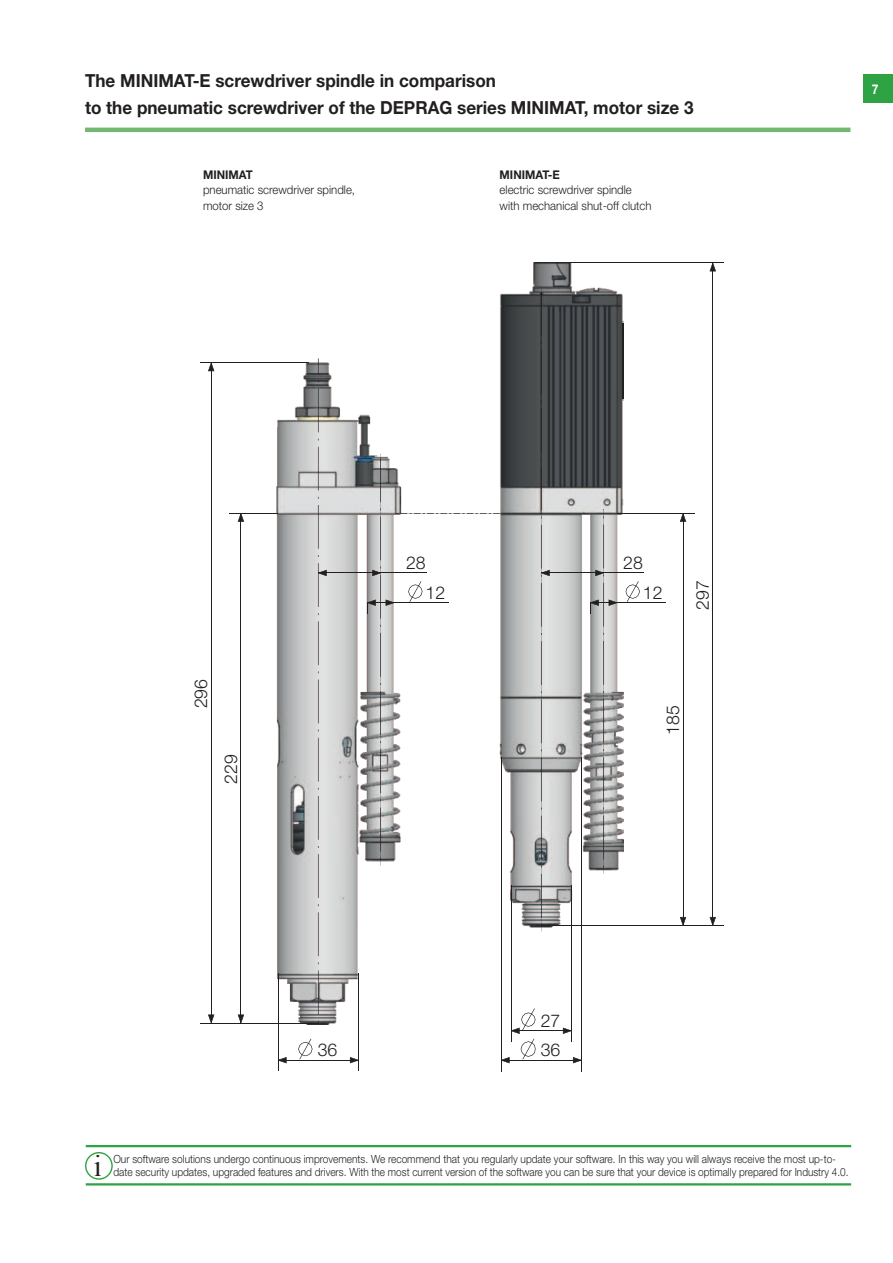
<style>
.page{position:relative;width:893px;height:1263px;background:#fff}
.page>*{position:absolute;margin:0;border:0;box-sizing:border-box;transform-origin:0 0}
.t1{font:30px "Times New Roman";color:#231f20;scale:.95 1}
.t2{font:700 18px/27px "Helvetica Neue LT Std";color:#231f20;scale:.95 1}
.t3{font:300 17.7px "Helvetica Neue LT Std";color:#231f20}
.t4{font:700 13.5px "Helvetica Neue LT Std";color:#fff;scale:.9 1}
.t5{font:300 12px/15.6px "Helvetica Neue LT Std";color:#231f20;scale:.95 1}
.t6{font:700 12px "Helvetica Neue LT Std";color:#231f20;scale:.95 1}
.t7{font:300 11.25px "Helvetica Neue LT Std";color:#231f20;scale:.9 1}
</style>
<div class="page">
<div style="left:863px;top:74px;width:30px;height:29px;background:#2da343"></div>
<img style="left:276px;top:262px;width:348px;height:762px">
<svg style="left:396px;top:513px;width:104px;height:1px"></svg>
<svg style="left:318px;top:358px;width:1px;height:16px"></svg>
<hr style="left:318px;top:389px;width:1px;height:43px;background:#231f20">
<hr style="left:318px;top:447px;width:1px;height:44px;background:#231f20">
<hr style="left:318px;top:505px;width:1px;height:44px;background:#231f20">
<hr style="left:318px;top:563px;width:1px;height:44px;background:#231f20">
<hr style="left:318px;top:621px;width:1px;height:44px;background:#231f20">
<hr style="left:318px;top:679px;width:1px;height:44px;background:#231f20">
<hr style="left:318px;top:738px;width:1px;height:43px;background:#231f20">
<hr style="left:318px;top:796px;width:1px;height:44px;background:#231f20">
<hr style="left:318px;top:854px;width:1px;height:44px;background:#231f20">
<hr style="left:318px;top:912px;width:1px;height:44px;background:#231f20">
<hr style="left:318px;top:970px;width:1px;height:44px;background:#231f20">
<hr style="left:380px;top:458px;width:1px;height:44px;background:#231f20">
<hr style="left:380px;top:516px;width:1px;height:44px;background:#231f20">
<hr style="left:380px;top:575px;width:1px;height:43px;background:#231f20">
<hr style="left:380px;top:633px;width:1px;height:44px;background:#231f20">
<hr style="left:380px;top:691px;width:1px;height:44px;background:#231f20">
<hr style="left:380px;top:749px;width:1px;height:44px;background:#231f20">
<hr style="left:380px;top:807px;width:1px;height:44px;background:#231f20">
<hr style="left:541px;top:292px;width:1px;height:44px;background:#231f20">
<hr style="left:541px;top:350px;width:1px;height:44px;background:#231f20">
<hr style="left:541px;top:408px;width:1px;height:44px;background:#231f20">
<hr style="left:541px;top:467px;width:1px;height:43px;background:#231f20">
<hr style="left:541px;top:525px;width:1px;height:44px;background:#231f20">
<hr style="left:541px;top:583px;width:1px;height:44px;background:#231f20">
<hr style="left:541px;top:641px;width:1px;height:44px;background:#231f20">
<hr style="left:541px;top:699px;width:1px;height:44px;background:#231f20">
<hr style="left:541px;top:758px;width:1px;height:43px;background:#231f20">
<hr style="left:541px;top:816px;width:1px;height:43px;background:#231f20">
<hr style="left:541px;top:874px;width:1px;height:44px;background:#231f20">
<hr style="left:603px;top:524px;width:1px;height:44px;background:#231f20">
<hr style="left:603px;top:583px;width:1px;height:43px;background:#231f20">
<hr style="left:603px;top:641px;width:1px;height:44px;background:#231f20">
<hr style="left:603px;top:699px;width:1px;height:44px;background:#231f20">
<hr style="left:603px;top:757px;width:1px;height:44px;background:#231f20">
<hr style="left:603px;top:815px;width:1px;height:44px;background:#231f20">
<hr style="left:622px;top:323px;width:1px;height:75px;background:#231f20">
<svg style="left:298px;top:1038px;width:15px;height:21px"></svg>
<svg style="left:279px;top:1057px;width:8px;height:6px"></svg>
<svg style="left:350px;top:1057px;width:8px;height:6px"></svg>
<svg style="left:408px;top:581px;width:15px;height:21px"></svg>
<svg style="left:386px;top:599px;width:8px;height:7px"></svg>
<svg style="left:573px;top:1057px;width:8px;height:6px"></svg>
<svg style="left:502px;top:1008px;width:34px;height:55px"></svg>
<svg style="left:563px;top:1027px;width:8px;height:7px"></svg>
<svg style="left:626px;top:581px;width:14px;height:21px"></svg>
<svg style="left:609px;top:599px;width:8px;height:7px"></svg>
<svg style="left:680px;top:514px;width:6px;height:8px"></svg>
<svg style="left:680px;top:917px;width:6px;height:8px"></svg>
<svg style="left:710px;top:264px;width:6px;height:7px"></svg>
<svg style="left:710px;top:917px;width:6px;height:8px"></svg>
<svg style="left:238px;top:514px;width:6px;height:8px"></svg>
<svg style="left:238px;top:1014px;width:6px;height:9px"></svg>
<svg style="left:208px;top:363px;width:6px;height:8px"></svg>
<svg style="left:208px;top:1014px;width:6px;height:9px"></svg>
<svg style="left:318px;top:570px;width:9px;height:6px"></svg>
<svg style="left:372px;top:567px;width:9px;height:9px"></svg>
<svg style="left:541px;top:570px;width:9px;height:7px"></svg>
<svg style="left:595px;top:570px;width:9px;height:6px"></svg>
<hr style="left:278px;top:1060px;width:80px;height:1px;background:#231f20">
<hr style="left:501px;top:1060px;width:80px;height:1px;background:#231f20">
<hr style="left:511px;top:1030px;width:60px;height:1px;background:#231f20">
<hr style="left:200px;top:1023px;width:118px;height:1px;background:#231f20">
<hr style="left:542px;top:925px;width:182px;height:1px;background:#231f20">
<hr style="left:211px;top:363px;width:1px;height:660px;background:#231f20">
<hr style="left:241px;top:513px;width:1px;height:510px;background:#231f20">
<hr style="left:278px;top:973px;width:1px;height:98px;background:#231f20">
<hr style="left:358px;top:973px;width:1px;height:98px;background:#231f20">
<svg style="left:367px;top:599px;width:9px;height:15px"></svg>
<hr style="left:367px;top:602px;width:82px;height:1px;background:#231f20">
<hr style="left:590px;top:602px;width:76px;height:1px;background:#231f20">
<hr style="left:501px;top:757px;width:1px;height:314px;background:#231f20">
<hr style="left:511px;top:885px;width:1px;height:157px;background:#231f20">
<hr style="left:318px;top:573px;width:109px;height:1px;background:#231f20">
<hr style="left:541px;top:573px;width:103px;height:1px;background:#231f20">
<hr style="left:230px;top:513px;width:48px;height:1px;background:#231f20">
<hr style="left:617px;top:513px;width:77px;height:1px;background:#231f20">
<hr style="left:571px;top:885px;width:1px;height:157px;background:#231f20">
<hr style="left:581px;top:757px;width:1px;height:314px;background:#231f20">
<svg style="left:590px;top:599px;width:9px;height:15px"></svg>
<hr style="left:683px;top:513px;width:1px;height:412px;background:#231f20">
<hr style="left:712px;top:263px;width:1px;height:662px;background:#231f20">
<hr style="left:200px;top:362px;width:108px;height:1px;background:#231f20">
<hr style="left:569px;top:263px;width:155px;height:1px;background:#231f20">
<hr style="left:85px;top:128px;width:765px;height:4px;background:#73b870">
<hr style="left:86px;top:1145px;width:765px;height:2px;background:#2da343">
<hr style="left:86px;top:1183px;width:765px;height:2px;background:#2da343">
<div style="left:85px;top:1152px;width:28px;height:28px;border:1px solid #2da343;border-radius:50%"></div>
<h2 class="t2" style="left:85px;top:67px;width:642px">The MINIMAT-E screwdriver spindle in comparison<br>to the pneumatic screwdriver of the DEPRAG series MINIMAT, motor size 3</h2>
<p class="t6" style="left:203px;top:167px;width:54px">MINIMAT</p>
<p class="t5" style="left:203px;top:182px;width:162px">pneumatic screwdriver spindle, motor size 3</p>
<p class="t6" style="left:500px;top:167px;width:65px">MINIMAT-E</p>
<p class="t5" style="left:500px;top:182px;width:162px">electric screwdriver spindle with mechanical shut-off clutch</p>
<p class="t4" style="left:872px;top:81px;width:9px">7</p>
<h3 class="t3" style="left:190px;top:708px;width:31px;rotate:-90deg">296</h3>
<h3 class="t3" style="left:220px;top:784px;width:31px;rotate:-90deg">229</h3>
<h3 class="t3" style="left:406px;top:552px;width:21px">28</h3>
<h3 class="t3" style="left:623px;top:552px;width:21px">28</h3>
<h3 class="t3" style="left:426px;top:582px;width:21px">12</h3>
<h3 class="t3" style="left:643px;top:582px;width:21px">12</h3>
<h3 class="t3" style="left:692px;top:610px;width:31px;rotate:-90deg">297</h3>
<h3 class="t3" style="left:662px;top:735px;width:31px;rotate:-90deg">185</h3>
<h3 class="t3" style="left:318px;top:1039px;width:21px">36</h3>
<h3 class="t3" style="left:541px;top:1010px;width:21px">27</h3>
<h3 class="t3" style="left:541px;top:1039px;width:21px">36</h3>
<h1 class="t1" style="left:94px;top:1146px;width:10px">i</h1>
<p class="t7" style="left:113px;top:1152px;width:804px">Our software solutions undergo continuous improvements. We recommend that you regularly update your software. In this way you will always receive the most up-to-</p>
<p class="t7" style="left:113px;top:1165px;width:818px">date security updates, upgraded features and drivers. With the most current version of the software you can be sure that your device is optimally prepared for Industry 4.0.</p>
</div>
